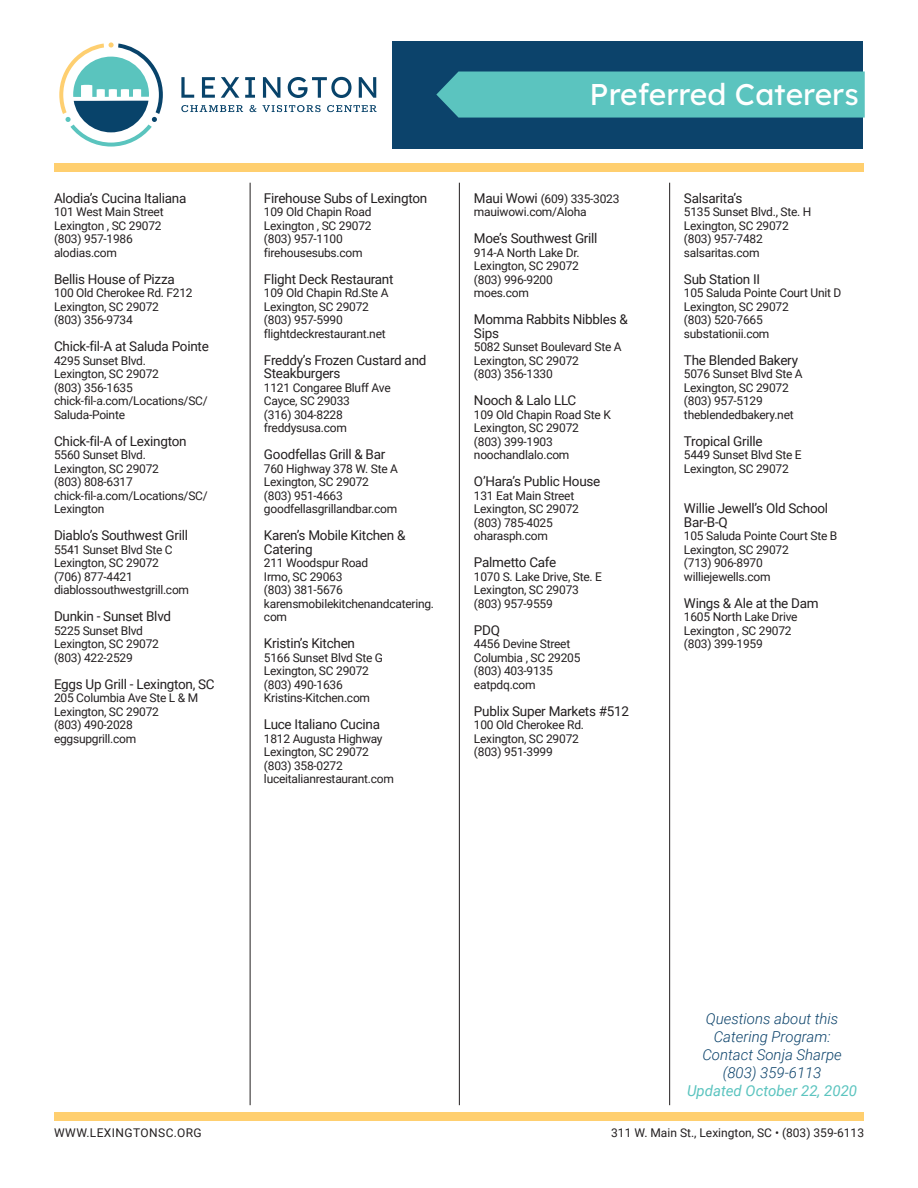
<style>
.page{position:relative;width:918px;height:1188px;background:#fff}
.page>*{position:absolute;margin:0;border:0;box-sizing:border-box;transform-origin:0 0}
.t1{font:30px "Lexend Deca";color:#fff}
.t2{font:italic 300 15px "Roboto";color:#0c436b}
.t3{font:italic 15px "Roboto";color:#5bc4bf}
.t4{font:13.5px/13.5px "Roboto";letter-spacing:-.02em;color:#231f20}
.t5{font:12px/13.5px "Roboto";letter-spacing:-.02em;color:#231f20}
.t6{font:12px "Roboto";color:#231f20}
.t7{font:12px "Roboto";letter-spacing:.035em;color:#231f20}
.s1{font-size:13.5px}
</style>
<div class="page">
<div style="left:392px;top:41px;width:471px;height:108px;background:#0c436b"></div>
<svg style="left:181px;top:77px;width:13px;height:21px"></svg>
<svg style="left:202px;top:77px;width:13px;height:21px"></svg>
<svg style="left:221px;top:77px;width:18px;height:21px"></svg>
<svg style="left:245px;top:77px;width:10px;height:21px"></svg>
<svg style="left:263px;top:77px;width:17px;height:21px"></svg>
<svg style="left:288px;top:77px;width:64px;height:21px"></svg>
<svg style="left:359px;top:77px;width:17px;height:21px"></svg>
<svg style="left:181px;top:105px;width:62px;height:7px"></svg>
<svg style="left:250px;top:105px;width:6px;height:7px"></svg>
<svg style="left:262px;top:105px;width:59px;height:7px"></svg>
<svg style="left:327px;top:105px;width:50px;height:7px"></svg>
<svg style="left:59px;top:42px;width:104px;height:105px"></svg>
<div style="left:54px;top:164px;width:810px;height:8px;background:#ffcf6f"></div>
<div style="left:54px;top:1112px;width:810px;height:8px;background:#ffcf6f"></div>
<div style="left:436px;top:72px;width:429px;height:46px;background:#5bc4bf"></div>
<hr style="left:250px;top:183px;width:1px;height:922px;background:#231f20">
<hr style="left:459px;top:183px;width:1px;height:922px;background:#231f20">
<hr style="left:669px;top:183px;width:1px;height:922px;background:#231f20">
<p class="t4" style="left:54px;top:190px;width:134px">Alodia’s Cucina Italiana</p>
<p class="t5" style="left:54px;top:205px;width:111px">101 West Main Street<br>Lexington , SC 29072 (803) 957-1986 alodias.com</p>
<p class="t4" style="left:54px;top:271px;width:122px">Bellis House of Pizza</p>
<p class="t5" style="left:54px;top:286px;width:140px">100 Old Cherokee Rd. F212<br>Lexington, SC 29072<br>(803) 356-9734</p>
<p class="t4" style="left:54px;top:339px;width:156px">Chick-fil-A at Saluda Pointe</p>
<p class="t5" style="left:54px;top:353px;width:155px">4295 Sunset Blvd.<br>Lexington, SC 29072<br>(803) 356-1635 chick-fil-a.com/Locations/SC/<br>Saluda-Pointe</p>
<p class="t4" style="left:54px;top:433px;width:134px">Chick-fil-A of Lexington</p>
<p class="t5" style="left:54px;top:448px;width:155px">5560 Sunset Blvd.<br>Lexington, SC 29072<br>(803) 808-6317 chick-fil-a.com/Locations/SC/<br>Lexington</p>
<p class="t4" style="left:54px;top:528px;width:136px">Diablo’s Southwest Grill</p>
<p class="t5" style="left:54px;top:542px;width:137px">5541 Sunset Blvd Ste C<br>Lexington, SC 29072 (706) 877-4421 diablossouthwestgrill.com</p>
<p class="t4" style="left:54px;top:609px;width:119px">Dunkin - Sunset Blvd</p>
<p class="t5" style="left:54px;top:623px;width:106px">5225 Sunset Blvd<br>Lexington, SC 29072 (803) 422-2529</p>
<p class="t4" style="left:54px;top:676px;width:162px">Eggs Up Grill - Lexington, SC</p>
<p class="t5" style="left:54px;top:691px;width:146px">205 Columbia Ave Ste L &amp; M<br>Lexington, SC 29072<br>(803) 490-2028 eggsupgrill.com</p>
<p class="t4" style="left:264px;top:190px;width:165px">Firehouse Subs of Lexington</p>
<p class="t5" style="left:264px;top:205px;width:109px">109 Old Chapin Road<br>Lexington , SC 29072 (803) 957-1100 firehousesubs.com</p>
<p class="t4" style="left:264px;top:271px;width:131px">Flight Deck Restaurant</p>
<p class="t5" style="left:264px;top:286px;width:126px">109 Old Chapin Rd.Ste A<br>Lexington, SC 29072 (803) 957-5990 flightdeckrestaurant.net</p>
<p class="t4" style="left:264px;top:352px;width:164px">Freddy’s Frozen Custard and<br>Steakburgers</p>
<p class="t5" style="left:264px;top:380px;width:128px">1121 Congaree Bluff Ave<br>Cayce, SC 29033<br>(316) 304-8228 freddysusa.com</p>
<p class="t4" style="left:264px;top:447px;width:123px">Goodfellas Grill &amp; Bar</p>
<p class="t5" style="left:264px;top:461px;width:136px">760 Highway 378 W. Ste A<br>Lexington, SC 29072 (803) 951-4663 goodfellasgrillandbar.com</p>
<p class="t4" style="left:264px;top:528px;width:143px">Karen’s Mobile Kitchen &amp;<br>Catering</p>
<p class="t5" style="left:264px;top:556px;width:172px">211 Woodspur Road<br>Irmo, SC 29063<br>(803) 381-5676 karensmobilekitchenandcatering. com</p>
<p class="t4" style="left:264px;top:636px;width:93px">Kristin’s Kitchen</p>
<p class="t5" style="left:264px;top:650px;width:121px">5166 Sunset Blvd Ste G<br>Lexington, SC 29072 (803) 490-1636<br>Kristins-Kitchen.com</p>
<p class="t4" style="left:264px;top:717px;width:118px">Luce Italiano Cucina</p>
<p class="t5" style="left:264px;top:731px;width:132px">1812 Augusta Highway<br>Lexington, SC 29072 (803) 358-0272 luceitalianrestaurant.com</p>
<p class="t1" style="left:590px;top:69px;width:271px">Preferred Caterers</p>
<p class="t5" style="left:474px;top:191px;width:147px"><span class="s1">Maui Wowi</span> (609) 335-3023 mauiwowi.com/Aloha</p>
<p class="t4" style="left:474px;top:231px;width:125px">Moe’s Southwest Grill</p>
<p class="t5" style="left:474px;top:245px;width:107px">914-A North Lake Dr.<br>Lexington, SC 29072 (803) 996-9200 moes.com</p>
<p class="t4" style="left:474px;top:312px;width:155px">Momma Rabbits Nibbles &amp;<br>Sips</p>
<p class="t5" style="left:474px;top:340px;width:149px">5082 Sunset Boulevard Ste A<br>Lexington, SC 29072<br>(803) 356-1330</p>
<p class="t4" style="left:474px;top:393px;width:104px">Nooch &amp; Lalo LLC</p>
<p class="t5" style="left:474px;top:407px;width:138px">109 Old Chapin Road Ste K<br>Lexington, SC 29072<br>(803) 399-1903 noochandlalo.com</p>
<p class="t4" style="left:474px;top:474px;width:128px">O’Hara’s Public House</p>
<p class="t5" style="left:474px;top:488px;width:106px">131 Eat Main Street<br>Lexington, SC 29072 (803) 785-4025 oharasph.com</p>
<p class="t4" style="left:474px;top:555px;width:84px">Palmetto Cafe</p>
<p class="t5" style="left:474px;top:569px;width:130px">1070 S. Lake Drive, Ste. E<br>Lexington, SC 29073 (803) 957-9559</p>
<p class="t4" style="left:474px;top:622px;width:28px">PDQ</p>
<p class="t5" style="left:474px;top:637px;width:108px">4456 Devine Street<br>Columbia , SC 29205 (803) 403-9135 eatpdq.com</p>
<p class="t4" style="left:474px;top:703px;width:157px">Publix Super Markets #512</p>
<p class="t5" style="left:474px;top:718px;width:112px">100 Old Cherokee Rd.<br>Lexington, SC 29072 (803) 951-3999</p>
<p class="t4" style="left:684px;top:190px;width:60px">Salsarita’s</p>
<p class="t5" style="left:684px;top:205px;width:129px">5135 Sunset Blvd., Ste. H<br>Lexington, SC 29072 (803) 957-7482 salsaritas.com</p>
<p class="t4" style="left:684px;top:271px;width:78px">Sub Station II</p>
<p class="t5" style="left:684px;top:286px;width:159px">105 Saluda Pointe Court Unit D<br>Lexington, SC 29072<br>(803) 520-7665 substationii.com</p>
<p class="t4" style="left:684px;top:352px;width:116px">The Blended Bakery</p>
<p class="t5" style="left:684px;top:367px;width:120px">5076 Sunset Blvd Ste A<br>Lexington, SC 29072 (803) 957-5129 theblendedbakery.net</p>
<p class="t4" style="left:684px;top:433px;width:80px">Tropical Grille</p>
<p class="t5" style="left:684px;top:448px;width:119px">5449 Sunset Blvd Ste E<br>Lexington, SC 29072</p>
<p class="t4" style="left:684px;top:501px;width:146px">Willie Jewell’s Old School<br>Bar-B-Q</p>
<p class="t5" style="left:684px;top:529px;width:155px">105 Saluda Pointe Court Ste B<br>Lexington, SC 29072<br>(713) 906-8970 williejewells.com</p>
<p class="t4" style="left:684px;top:595px;width:136px">Wings &amp; Ale at the Dam</p>
<p class="t5" style="left:684px;top:610px;width:115px">1605 North Lake Drive<br>Lexington , SC 29072 (803) 399-1959</p>
<p class="t2" style="left:706px;top:1008px;width:134px">Questions about this</p>
<p class="t2" style="left:714px;top:1026px;width:118px">Catering Program:</p>
<p class="t2" style="left:702px;top:1044px;width:141px">Contact Sonja Sharpe</p>
<p class="t2" style="left:723px;top:1062px;width:100px">(803) 359-6113</p>
<p class="t3" style="left:687px;top:1080px;width:172px">Updated October 22, 2020</p>
<p class="t7" style="left:54px;top:1124px;width:149px">WWW.LEXINGTONSC.ORG</p>
<p class="t6" style="left:611px;top:1124px;width:254px">311 W. Main St., Lexington, SC • (803) 359-6113</p>
</div>
